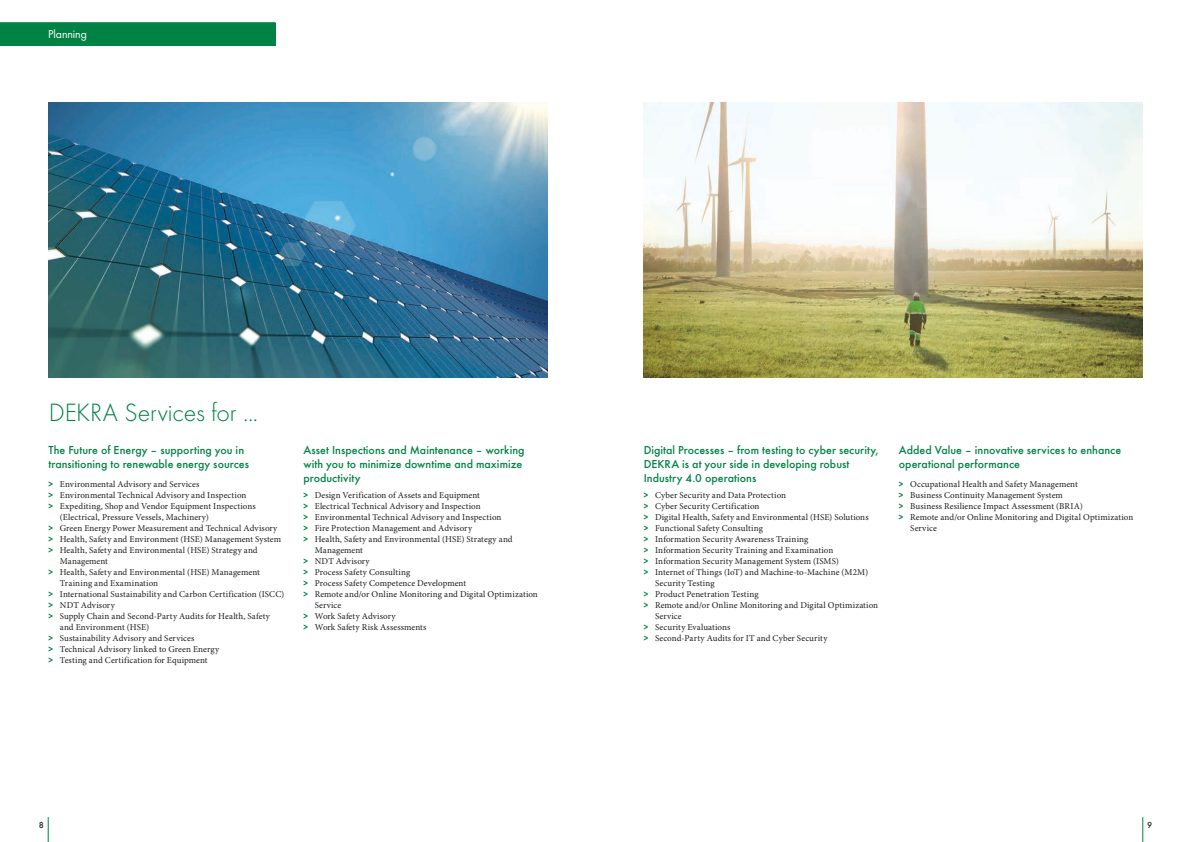
<style>
.page{position:relative;width:1191px;height:842px;background:#fff}
.page>*{position:absolute;margin:0;border:0;box-sizing:border-box;transform-origin:0 0}
.t1{font:300 26px "Futura";letter-spacing:-.005em;color:#008244}
.t2{font:500 12px/14px "Futura";letter-spacing:.005em;color:#008244}
.t3{font:12px "Futura Boo";letter-spacing:-.005em;color:#fff}
.t4{font:9px "Minion Pro";letter-spacing:.01em;color:#1d1d1b}
.t5{font:500 9px "Futura";color:#1d1d1b}
.s1{font-family:"Futura Dem";color:#008244}
</style>
<div class="page">
<div style="left:0;top:22px;width:275px;height:24px;background:#008244"></div>
<svg style="left:48px;top:817px;width:1px;height:25px"></svg>
<svg style="left:1142px;top:817px;width:1px;height:25px"></svg>
<img style="left:48px;top:102px;width:499px;height:275px">
<img style="left:643px;top:102px;width:499px;height:275px">
<h2 class="t3" style="left:48px;top:26px;width:40px">Planning</h2>
<h1 class="t1" style="left:49px;top:396px;width:211px">DEKRA Services for ...</h1>
<h2 class="t2" style="left:48px;top:442px;width:202px">The Future of Energy – supporting you in transitioning to renewable energy sources</h2>
<p class="t4" style="left:48px;top:478px;width:152px"><span class="s1">&gt;</span> Environmental Advisory and Services</p>
<p class="t4" style="left:48px;top:489px;width:199px"><span class="s1">&gt;</span> Environmental Technical Advisory and Inspection</p>
<p class="t4" style="left:48px;top:500px;width:209px"><span class="s1">&gt;</span> Expediting, Shop and Vendor Equipment Inspections</p>
<p class="t4" style="left:60px;top:511px;width:151px">(Electrical, Pressure Vessels, Machinery)</p>
<p class="t4" style="left:48px;top:522px;width:230px"><span class="s1">&gt;</span> Green Energy Power Measurement and Technical Advisory</p>
<p class="t4" style="left:48px;top:533px;width:234px"><span class="s1">&gt;</span> Health, Safety and Environment (HSE) Management System</p>
<p class="t4" style="left:48px;top:544px;width:211px"><span class="s1">&gt;</span> Health, Safety and Environmental (HSE) Strategy and</p>
<p class="t4" style="left:60px;top:555px;width:50px">Management</p>
<p class="t4" style="left:48px;top:566px;width:213px"><span class="s1">&gt;</span> Health, Safety and Environmental (HSE) Management</p>
<p class="t4" style="left:60px;top:577px;width:100px">Training and Examination</p>
<p class="t4" style="left:48px;top:588px;width:237px"><span class="s1">&gt;</span> International Sustainability and Carbon Certification (ISCC)</p>
<p class="t4" style="left:48px;top:599px;width:68px"><span class="s1">&gt;</span> NDT Advisory</p>
<p class="t4" style="left:48px;top:610px;width:223px"><span class="s1">&gt;</span> Supply Chain and Second-Party Audits for Health, Safety</p>
<p class="t4" style="left:60px;top:621px;width:91px">and Environment (HSE)</p>
<p class="t4" style="left:48px;top:632px;width:147px"><span class="s1">&gt;</span> Sustainability Advisory and Services</p>
<p class="t4" style="left:48px;top:643px;width:172px"><span class="s1">&gt;</span> Technical Advisory linked to Green Energy</p>
<p class="t4" style="left:48px;top:654px;width:161px"><span class="s1">&gt;</span> Testing and Certification for Equipment</p>
<h2 class="t2" style="left:303px;top:442px;width:223px">Asset Inspections and Maintenance – working with you to minimize downtime and maximize productivity</h2>
<p class="t4" style="left:303px;top:489px;width:178px"><span class="s1">&gt;</span> Design Verification of Assets and Equipment</p>
<p class="t4" style="left:303px;top:500px;width:179px"><span class="s1">&gt;</span> Electrical Technical Advisory and Inspection</p>
<p class="t4" style="left:303px;top:511px;width:199px"><span class="s1">&gt;</span> Environmental Technical Advisory and Inspection</p>
<p class="t4" style="left:303px;top:522px;width:170px"><span class="s1">&gt;</span> Fire Protection Management and Advisory</p>
<p class="t4" style="left:303px;top:533px;width:211px"><span class="s1">&gt;</span> Health, Safety and Environmental (HSE) Strategy and</p>
<p class="t4" style="left:315px;top:544px;width:50px">Management</p>
<p class="t4" style="left:303px;top:555px;width:68px"><span class="s1">&gt;</span> NDT Advisory</p>
<p class="t4" style="left:303px;top:566px;width:108px"><span class="s1">&gt;</span> Process Safety Consulting</p>
<p class="t4" style="left:303px;top:577px;width:164px"><span class="s1">&gt;</span> Process Safety Competence Development</p>
<p class="t4" style="left:303px;top:588px;width:236px"><span class="s1">&gt;</span> Remote and/or Online Monitoring and Digital Optimization</p>
<p class="t4" style="left:315px;top:599px;width:28px">Service</p>
<p class="t4" style="left:303px;top:610px;width:94px"><span class="s1">&gt;</span> Work Safety Advisory</p>
<p class="t4" style="left:303px;top:621px;width:124px"><span class="s1">&gt;</span> Work Safety Risk Assessments</p>
<h2 class="t2" style="left:643px;top:442px;width:236px">Digital Processes – from testing to cyber security,<br>DEKRA is at your side in developing robust<br>Industry 4.0 operations</h2>
<p class="t4" style="left:643px;top:489px;width:144px"><span class="s1">&gt;</span> Cyber Security and Data Protection</p>
<p class="t4" style="left:643px;top:500px;width:117px"><span class="s1">&gt;</span> Cyber Security Certification</p>
<p class="t4" style="left:643px;top:511px;width:226px"><span class="s1">&gt;</span> Digital Health, Safety and Environmental (HSE) Solutions</p>
<p class="t4" style="left:643px;top:522px;width:121px"><span class="s1">&gt;</span> Functional Safety Consulting</p>
<p class="t4" style="left:643px;top:533px;width:166px"><span class="s1">&gt;</span> Information Security Awareness Training</p>
<p class="t4" style="left:643px;top:544px;width:191px"><span class="s1">&gt;</span> Information Security Training and Examination</p>
<p class="t4" style="left:643px;top:555px;width:197px"><span class="s1">&gt;</span> Information Security Management System (ISMS)</p>
<p class="t4" style="left:643px;top:566px;width:226px"><span class="s1">&gt;</span> Internet of Things (IoT) and Machine-to-Machine (M2M)</p>
<p class="t4" style="left:655px;top:577px;width:61px">Security Testing</p>
<p class="t4" style="left:643px;top:588px;width:116px"><span class="s1">&gt;</span> Product Penetration Testing</p>
<p class="t4" style="left:643px;top:599px;width:236px"><span class="s1">&gt;</span> Remote and/or Online Monitoring and Digital Optimization</p>
<p class="t4" style="left:655px;top:610px;width:28px">Service</p>
<p class="t4" style="left:643px;top:621px;width:88px"><span class="s1">&gt;</span> Security Evaluations</p>
<p class="t4" style="left:643px;top:632px;width:185px"><span class="s1">&gt;</span> Second-Party Audits for IT and Cyber Security</p>
<h2 class="t2" style="left:899px;top:442px;width:224px">Added Value – innovative services to enhance operational performance</h2>
<p class="t4" style="left:899px;top:478px;width:180px"><span class="s1">&gt;</span> Occupational Health and Safety Management</p>
<p class="t4" style="left:899px;top:489px;width:166px"><span class="s1">&gt;</span> Business Continuity Management System</p>
<p class="t4" style="left:899px;top:500px;width:185px"><span class="s1">&gt;</span> Business Resilience Impact Assessment (BRIA)</p>
<p class="t4" style="left:899px;top:511px;width:236px"><span class="s1">&gt;</span> Remote and/or Online Monitoring and Digital Optimization</p>
<p class="t4" style="left:910px;top:522px;width:28px">Service</p>
<p class="t5" style="left:39px;top:818px;width:7px">8</p>
<p class="t5" style="left:1147px;top:818px;width:7px">9</p>
</div>
